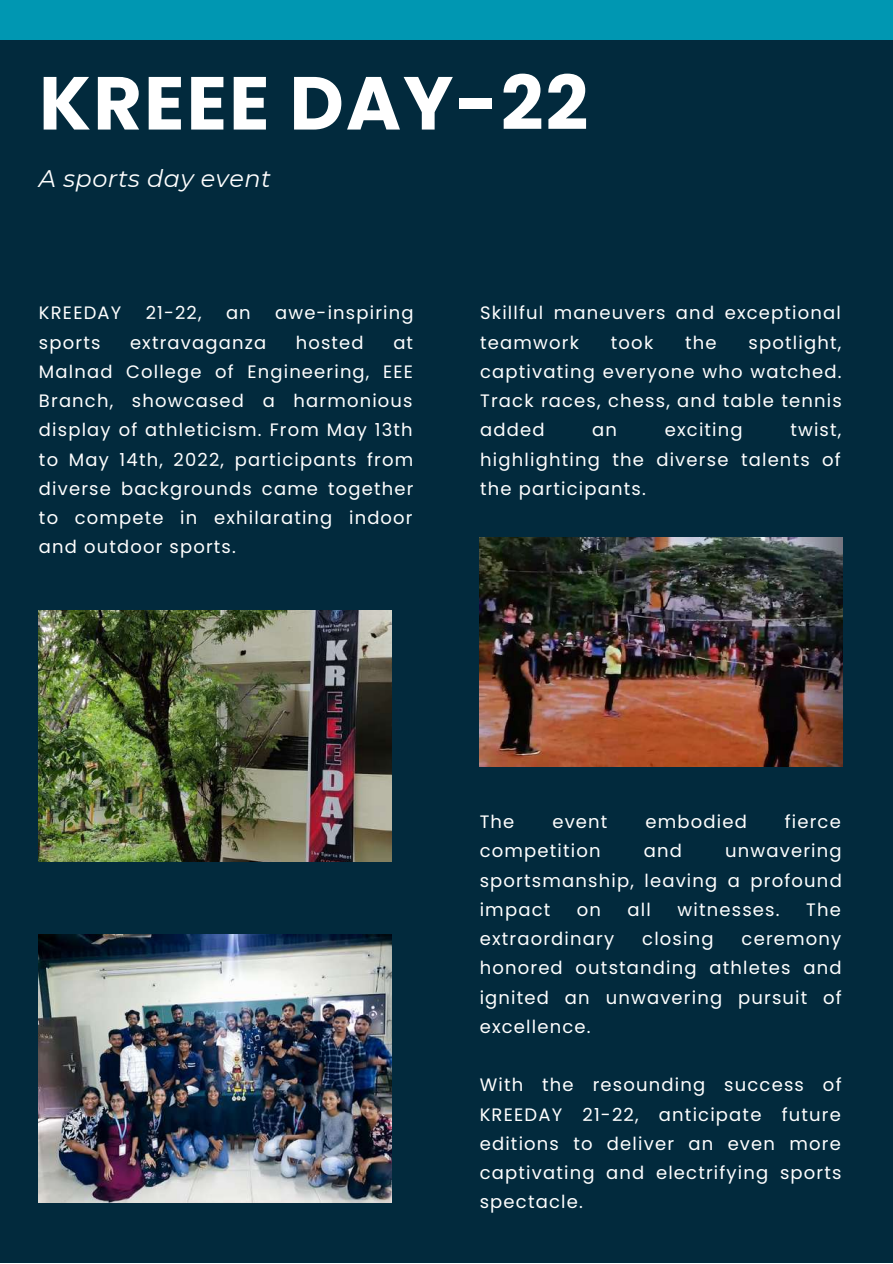
<style>
.page{position:relative;width:893px;height:1264px;background:#fff}
.page>*{position:absolute;margin:0;border:0;box-sizing:border-box;transform-origin:0 0}
.t1{font:700 75px "Poppins";letter-spacing:.025em;color:#fff}
.t2{font:italic 24px "Montserrat";letter-spacing:.02em;color:#fff}
.t3{font:18px/29.2px "Poppins";letter-spacing:.065em;color:#fff;text-align:justify}
</style>
<div class="page">
<div style="left:0;top:0;width:892px;height:1262px;background:#022a3d"></div>
<div style="left:0;top:0;width:892px;height:39px;background:#0097b2"></div>
<img style="left:39px;top:610px;width:352px;height:252px">
<img style="left:39px;top:934px;width:352px;height:268px">
<img style="left:479px;top:537px;width:363px;height:229px">
<h1 class="t1" style="left:39px;top:51px;width:550px">KREEE DAY-22</h1>
<h2 class="t2" style="left:39px;top:164px;width:233px">A sports day event</h2>
<p class="t3" style="left:39px;top:298px;width:84px">KREEDAY</p>
<p class="t3" style="left:146px;top:298px;width:57px">21-22,</p>
<p class="t3" style="left:226px;top:298px;width:26px">an</p>
<p class="t3" style="left:275px;top:298px;width:140px">awe-inspiring</p>
<p class="t3" style="left:39px;top:328px;width:63px">sports</p>
<p class="t3" style="left:130px;top:328px;width:138px">extravaganza</p>
<p class="t3" style="left:296px;top:328px;width:69px">hosted</p>
<p class="t3" style="left:39px;top:328px;width:376px;text-indent:354px">at Malnad College of Engineering, EEE Branch, showcased a harmonious display of athleticism. From May 13th to May 14th, 2022, participants from diverse backgrounds came together to compete in exhilarating indoor and outdoor sports.</p>
<p class="t3" style="left:480px;top:298px;width:362px">Skillful maneuvers and exceptional teamwork</p>
<p class="t3" style="left:480px;top:328px;width:363px;text-indent:268px">spotlight, captivating everyone who watched.<br>Track races, chess, and table tennis added</p>
<p class="t3" style="left:611px;top:328px;width:44px">took</p>
<p class="t3" style="left:685px;top:328px;width:33px">the</p>
<p class="t3" style="left:480px;top:415px;width:363px;text-indent:310px">twist, highlighting the diverse talents of the participants.</p>
<p class="t3" style="left:592px;top:415px;width:26px">an</p>
<p class="t3" style="left:664px;top:415px;width:79px">exciting</p>
<p class="t3" style="left:479px;top:807px;width:36px">The</p>
<p class="t3" style="left:552px;top:807px;width:57px">event</p>
<p class="t3" style="left:645px;top:807px;width:103px">embodied</p>
<p class="t3" style="left:784px;top:807px;width:58px">fierce</p>
<p class="t3" style="left:479px;top:836px;width:122px">competition</p>
<p class="t3" style="left:643px;top:836px;width:40px">and</p>
<p class="t3" style="left:479px;top:836px;width:363px;text-indent:245px">unwavering sportsmanship, leaving a profound impact</p>
<p class="t3" style="left:577px;top:895px;width:26px">on</p>
<p class="t3" style="left:627px;top:895px;width:25px">all</p>
<p class="t3" style="left:677px;top:895px;width:103px">witnesses.</p>
<p class="t3" style="left:806px;top:895px;width:36px">The</p>
<p class="t3" style="left:479px;top:924px;width:136px">extraordinary</p>
<p class="t3" style="left:642px;top:924px;width:73px">closing</p>
<p class="t3" style="left:479px;top:924px;width:363px;text-indent:262px">ceremony honored outstanding athletes and ignited an unwavering pursuit of excellence.</p>
<p class="t3" style="left:479px;top:1070px;width:363px">With the resounding success of KREEDAY 21-22, anticipate future editions to deliver an even more captivating and electrifying sports spectacle.</p>
</div>
